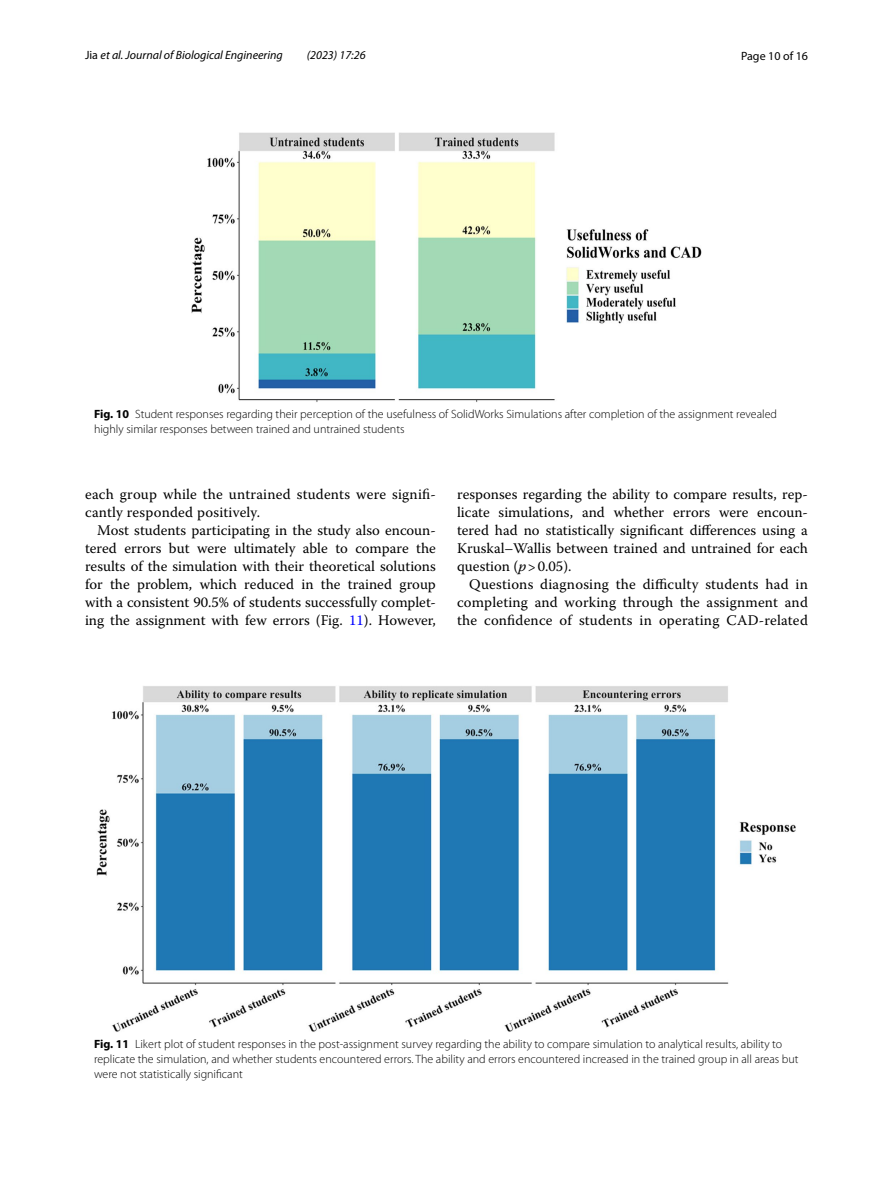
<style>
.page{position:relative;width:893px;height:1187px;background:#fff}
.page>*{position:absolute;margin:0;border:0;box-sizing:border-box;transform-origin:0 0}
.t1{font:14.7px/18px "Warnock Pro";letter-spacing:.01em;color:#000;text-align:justify}
.t2{font:300 12px/15px "Myriad Pro";color:#000}
.t3{font:italic 12px "Myriad Pro";color:#000}
.t4{font:12px "Myriad Pro";color:#000}
.s1{font-style:normal}
.s2{font-weight:700}
.s3{color:#00f}
.s4{font-style:italic}
</style>
<div class="page">
<img style="left:191px;top:133px;width:511px;height:269px">
<img style="left:96px;top:686px;width:700px;height:346px">
<p class="t3" style="left:85px;top:48px;width:199px"><span class="s1">Jia</span> et al. Journal of Biological Engineering</p>
<p class="t3" style="left:307px;top:48px;width:60px">(2023) 17:26</p>
<p class="t4" style="left:741px;top:48px;width:68px">Page 10 of 16</p>
<p class="t2" style="left:94px;top:406px;width:684px"><span class="s2">Fig. 10</span> Student responses regarding their perception of the usefulness of SolidWorks Simulations after completion of the assignment revealed highly similar responses between trained and untrained students</p>
<p class="t1" style="left:85px;top:485px;width:352px">each group while the untrained students were signifi&shy;cantly responded positively.</p>
<p class="t1" style="left:85px;top:521px;width:352px;text-indent:12px">Most students participating in the study also encoun&shy;tered errors but were ultimately able to compare the results of the simulation with their theoretical solutions for the problem, which reduced in the trained group with a consistent 90.5% of students successfully complet&shy;ing the assignment with few errors (Fig. <span class="s3">11</span>). However,</p>
<p class="t1" style="left:457px;top:485px;width:352px">responses regarding the ability to compare results, rep&shy;licate simulations, and whether errors were encoun&shy;tered had no statistically significant differences using a Kruskal–Wallis between trained and untrained for each question (<span class="s4">p</span>&gt;0.05).</p>
<p class="t1" style="left:457px;top:575px;width:352px;text-indent:12px">Questions diagnosing the difficulty students had in completing and working through the assignment and the confidence of students in operating CAD-related</p>
<p class="t2" style="left:94px;top:1036px;width:706px"><span class="s2">Fig. 11</span> Likert plot of student responses in the post-assignment survey regarding the ability to compare simulation to analytical results, ability to replicate the simulation, and whether students encountered errors. The ability and errors encountered increased in the trained group in all areas but were not statistically significant</p>
</div>
